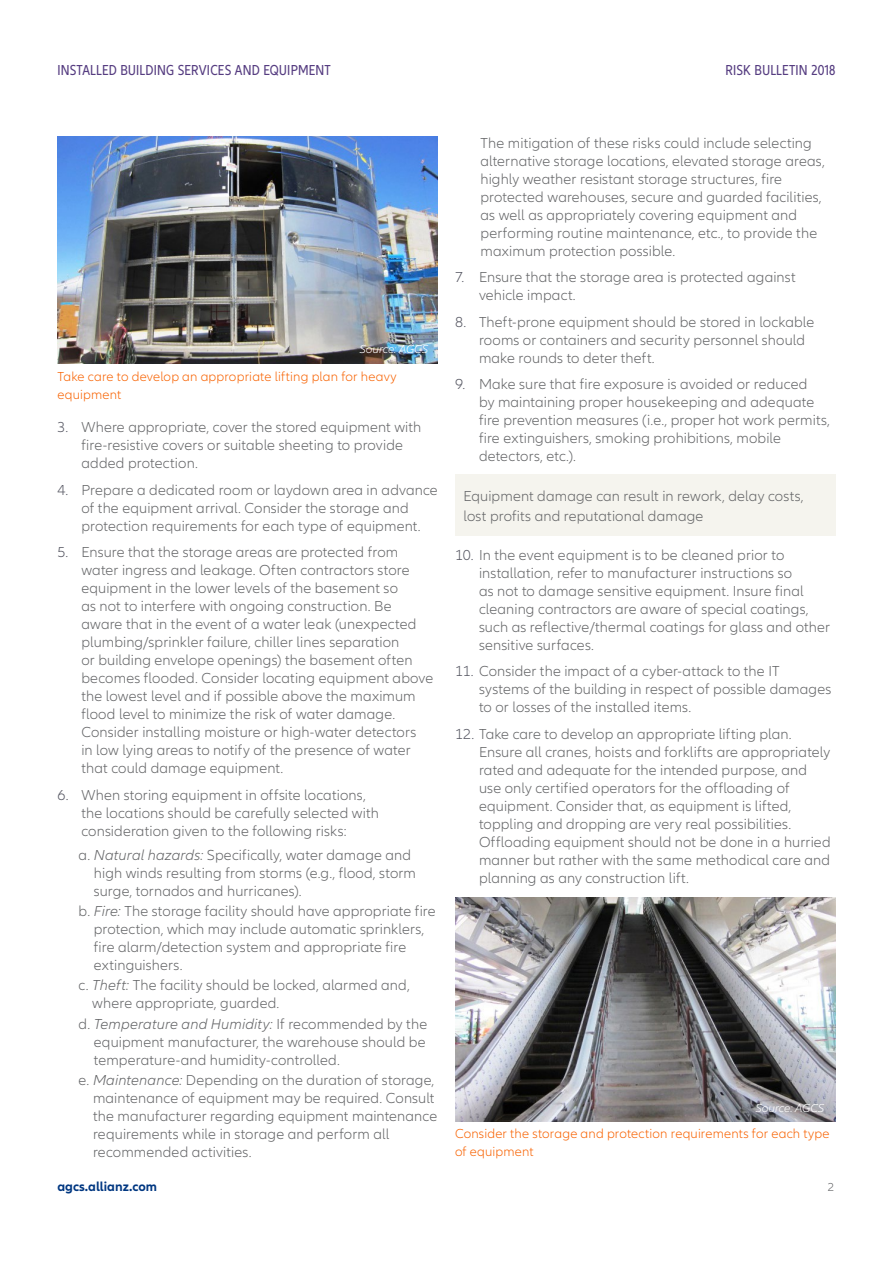
<style>
.page{position:relative;width:893px;height:1263px;background:#fff}
.page>*{position:absolute;margin:0;border:0;box-sizing:border-box;transform-origin:0 0}
.t1{font:300 15px/18px "Allianz Neo";letter-spacing:.01em;color:#636466}
.t2{font:condensed 15px "Allianz Neo";letter-spacing:.015em;color:#563d81}
.t3{font:300 13.5px/18px "Allianz Neo";letter-spacing:.015em;color:#f86200}
.t4{font:700 13.5px "Allianz Neo";color:#003781}
.t5{font:italic 300 12px "Allianz Neo";color:#fff}
.t6{font:300 12px "Allianz Neo";color:#636466}
.s1{color:#585964}
.s2{font-style:italic}
</style>
<div class="page">
<img style="left:57px;top:136px;width:381px;height:227px">
<div style="left:455px;top:475px;width:381px;height:61px;background:#f5f4ee"></div>
<img style="left:455px;top:898px;width:381px;height:223px">
<p class="t2" style="left:57px;top:62px;width:275px">INSTALLED BUILDING SERVICES AND EQUIPMENT</p>
<p class="t2" style="left:725px;top:62px;width:112px">RISK BULLETIN 2018</p>
<p class="t5" style="left:359px;top:343px;width:70px">Source: AGCS</p>
<p class="t3" style="left:57px;top:368px;width:341px">Take care to develop an appropriate lifting plan for heavy equipment</p>
<p class="t1" style="left:81px;top:419px;width:341px;text-indent:-24px"><span class="s1">3.</span> Where appropriate, cover the stored equipment with fire-resistive covers or suitable sheeting to provide added protection.</p>
<p class="t1" style="left:57px;top:481px;width:382px;text-align:center"><span class="s1">4.</span> Prepare a dedicated room or laydown area in advance of the equipment arrival. Consider the storage and protection requirements for each type of equipment.</p>
<p class="t1" style="left:81px;top:544px;width:353px;text-indent:-24px"><span class="s1">5.</span> Ensure that the storage areas are protected from water ingress and leakage. Often contractors store equipment in the lower levels of the basement so<br>as not to interfere with ongoing construction. Be aware that in the event of a water leak (unexpected plumbing/sprinkler failure, chiller lines separation<br>or building envelope openings) the basement often becomes flooded. Consider locating equipment above the lowest level and if possible above the maximum flood level to minimize the risk of water damage.<br>Consider installing moisture or high-water detectors<br>in low lying areas to notify of the presence of water that could damage equipment.</p>
<p class="t1" style="left:81px;top:786px;width:299px;text-indent:-24px"><span class="s1">6.</span> When storing equipment in offsite locations, the locations should be carefully selected with consideration given to the following risks:</p>
<p class="t1" style="left:94px;top:847px;width:324px;text-indent:-15px">a. <span class="s2">Natural hazards:</span> Specifically, water damage and high winds resulting from storms (e.g., flood, storm surge, tornados and hurricanes).</p>
<p class="t1" style="left:94px;top:903px;width:343px;text-indent:-15px">b. <span class="s2">Fire:</span> The storage facility should have appropriate fire protection, which may include automatic sprinklers, fire alarm/detection system and appropriate fire extinguishers.</p>
<p class="t1" style="left:92px;top:977px;width:319px;text-indent:-14px">c. <span class="s2">Theft:</span> The facility should be locked, alarmed and, where appropriate, guarded.</p>
<p class="t1" style="left:94px;top:1015px;width:335px;text-align:justify;text-indent:-15px">d. <span class="s2">Temperature and Humidity:</span> If recommended by the equipment manufacturer, the warehouse should be temperature-and humidity-controlled.</p>
<p class="t1" style="left:93px;top:1071px;width:346px;text-indent:-14px">e. <span class="s2">Maintenance:</span> Depending on the duration of storage, maintenance of equipment may be required. Consult the manufacturer regarding equipment maintenance requirements while in storage and perform all recommended activities.</p>
<p class="t1" style="left:480px;top:134px;width:346px">The mitigation of these risks could include selecting alternative storage locations, elevated storage areas, highly weather resistant storage structures, fire protected warehouses, secure and guarded facilities, as well as appropriately covering equipment and performing routine maintenance, etc., to provide the maximum protection possible.</p>
<p class="t1" style="left:479px;top:268px;width:318px;text-indent:-24px"><span class="s1">7.</span> Ensure that the storage area is protected against vehicle impact.</p>
<p class="t1" style="left:479px;top:313px;width:337px;text-indent:-24px"><span class="s1">8.</span> Theft-prone equipment should be stored in lockable rooms or containers and security personnel should make rounds to deter theft.</p>
<p class="t1" style="left:479px;top:375px;width:352px;text-indent:-24px"><span class="s1">9.</span> Make sure that fire exposure is avoided or reduced<br>by maintaining proper housekeeping and adequate fire prevention measures (i.e., proper hot work permits, fire extinguishers, smoking prohibitions, mobile detectors, etc.).</p>
<p class="t1" style="left:463px;top:487px;width:342px;line-height:19.5px">Equipment damage can result in rework, delay costs, lost profits and reputational damage</p>
<p class="t1" style="left:479px;top:546px;width:353px;text-indent:-24px"><span class="s1">10.</span> In the event equipment is to be cleaned prior to installation, refer to manufacturer instructions so<br>as not to damage sensitive equipment. Insure final cleaning contractors are aware of special coatings, such as reflective/thermal coatings for glass and other sensitive surfaces.</p>
<p class="t1" style="left:479px;top:662px;width:354px;text-indent:-24px"><span class="s1">11.</span> Consider the impact of a cyber-attack to the IT systems of the building in respect of possible damages to or losses of the installed items.</p>
<p class="t1" style="left:479px;top:725px;width:353px;text-indent:-24px"><span class="s1">12.</span> Take care to develop an appropriate lifting plan.<br>Ensure all cranes, hoists and forklifts are appropriately rated and adequate for the intended purpose, and use only certified operators for the offloading of equipment. Consider that, as equipment is lifted, toppling and dropping are very real possibilities.<br>Offloading equipment should not be done in a hurried manner but rather with the same methodical care and planning as any construction lift.</p>
<p class="t5" style="left:755px;top:1101px;width:70px">Source: AGCS</p>
<p class="t3" style="left:455px;top:1124px;width:376px">Consider the storage and protection requirements for each type of equipment</p>
<p class="t4" style="left:57px;top:1179px;width:101px">agcs.allianz.com</p>
<p class="t6" style="left:828px;top:1180px;width:8px">2</p>
</div>
